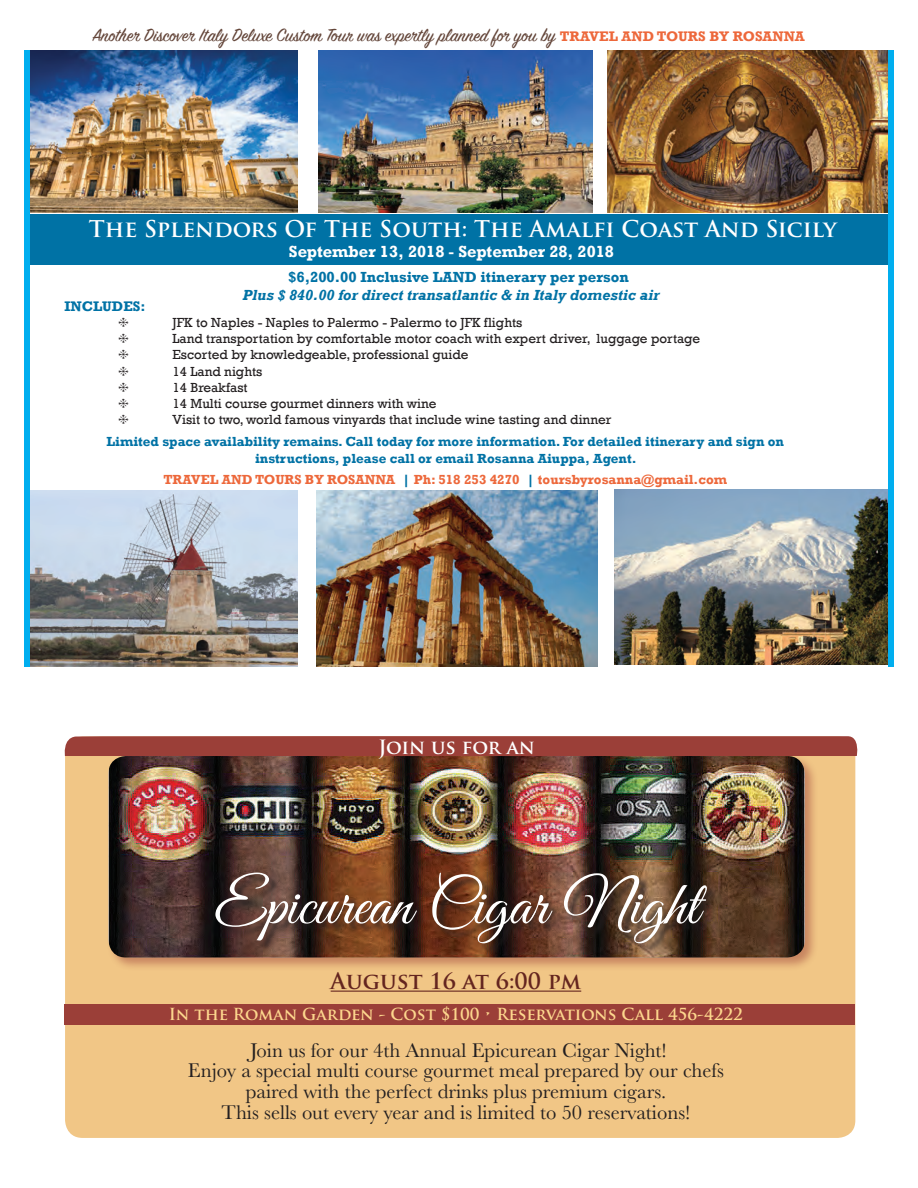
<style>
.page{position:relative;width:918px;height:1188px;background:#fff}
.page>*{position:absolute;margin:0;border:0;box-sizing:border-box;transform-origin:0 0}
.t1{font:63.15px "Great Vibes";color:#fff}
.t2{font:700 22.5px "Trajan Pro";color:#fff}
.t3{font:700 22.05px "Trajan Pro";color:#64251f}
.t4{font:20.7px "Baskerville";color:#231f20}
.t5{font:19.8px "Sign Painter House Script";color:#634539}
.t6{font:700 19.2px "Trajan Pro";color:#fff}
.t7{font:700 16.5px "Rockwell";color:#fff}
.t8{font:700 16.2px "Trajan Pro";color:#fdd78d}
.t9{font:italic 700 15px "Rockwell";color:#0072a5}
.t10{font:700 15px "Rockwell";color:#0072a5}
.t11{font:700 14.25px "Rockwell";color:#0072a5}
.t12{font:13.5px "Rockwell";color:#231f20}
.t13{font:700 13.5px "Rockwell";color:#0072a5}
.t14{font:700 13.5px "Rockwell";color:#ed683b}
.s1{font-family:"Rockwell";font-weight:700;font-size:14.25px;color:#ed683b}
.s2{color:#0072a5}
</style>
<div class="page">
<div style="left:30px;top:214px;width:860px;height:51px;background:#0072a5"></div>
<img style="left:30px;top:51px;width:268px;height:162px">
<img style="left:607px;top:51px;width:281px;height:162px">
<img style="left:319px;top:51px;width:273px;height:162px">
<img style="left:30px;top:491px;width:267px;height:175px">
<img style="left:317px;top:491px;width:281px;height:175px">
<img style="left:614px;top:489px;width:274px;height:176px">
<div style="left:24px;top:50px;width:6px;height:616px;background:#00aeef"></div>
<div style="left:888px;top:50px;width:6px;height:616px;background:#00aeef"></div>
<div style="left:65px;top:737px;width:790px;height:401px;background:#f1c686;border-radius:18px"></div>
<div style="left:65px;top:1004px;width:790px;height:20px;background:#9b3f38"></div>
<div style="left:64px;top:736px;width:794px;height:20px;background:#9b3f38"></div>
<div style="left:106px;top:754px;width:713px;height:218px;background:#9b3f38;opacity:.48"></div>
<img style="left:108px;top:756px;width:697px;height:202px">
<hr style="left:331px;top:991px;width:250px;height:1px;background:#64251f">
<div style="left:217px;top:874px;width:500px;height:80px;background:#231f20;opacity:.75"></div>
<p class="t5" style="left:92px;top:23px;width:714px">Another Discover Italy Deluxe Custom Tour was expertly planned for you by <span class="s1">TRAVEL AND TOURS BY ROSANNA</span></p>
<p class="t2" style="left:89px;top:215px;width:749px">The Splendors Of The South: The Amalfi Coast And Sicily</p>
<p class="t11" style="left:65px;top:297px;width:82px">INCLUDES:</p>
<p class="t7" style="left:289px;top:241px;width:327px">September 13, 2018 - September 28, 2018</p>
<p class="t10" style="left:288px;top:268px;width:342px">$6,200.00 Inclusive LAND itinerary per person</p>
<p class="t9" style="left:243px;top:286px;width:418px">Plus $ 840.00 for direct transatlantic &amp; in Italy domestic air</p>
<p class="t12" style="left:173px;top:315px;width:351px">JFK to Naples - Naples to Palermo - Palermo to JFK flights</p>
<p class="t12" style="left:173px;top:331px;width:529px">Land transportation by comfortable motor coach with expert driver, luggage portage</p>
<p class="t12" style="left:173px;top:347px;width:298px">Escorted by knowledgeable, professional guide</p>
<p class="t12" style="left:173px;top:363px;width:91px">14 Land nights</p>
<p class="t12" style="left:173px;top:379px;width:77px">14 Breakfast</p>
<p class="t12" style="left:173px;top:396px;width:266px">14 Multi course gourmet dinners with wine</p>
<p class="t12" style="left:173px;top:412px;width:440px">Visit to two, world famous vinyards that include wine tasting and dinner</p>
<p class="t13" style="left:107px;top:434px;width:679px">Limited space availability remains. Call today for more information. For detailed itinerary and sign on</p>
<p class="t13" style="left:255px;top:450px;width:383px">instructions, please call or email Rosanna Aiuppa, Agent.</p>
<p class="t14" style="left:163px;top:471px;width:565px">TRAVEL AND TOURS BY ROSANNA <span class="s2">|</span> Ph: 518 253 4270 <span class="s2">|</span> toursbyrosanna@gmail.com</p>
<p class="t6" style="left:378px;top:735px;width:158px">Join us for an</p>
<p class="t1" style="left:214px;top:870px;width:487px">Epicurean Cigar Night</p>
<p class="t3" style="left:331px;top:967px;width:252px">August 16 at 6:00 pm</p>
<p class="t8" style="left:169px;top:1004px;width:576px">In the Roman Garden - Cost $100 • Reservations Call 456-4222</p>
<p class="t4" style="left:250px;top:1037px;width:418px">Join us for our 4th Annual Epicurean Cigar Night!</p>
<p class="t4" style="left:188px;top:1057px;width:538px">Enjoy a special multi course gourmet meal prepared by our chefs</p>
<p class="t4" style="left:246px;top:1078px;width:422px">paired with the perfect drinks plus premium cigars.</p>
<p class="t4" style="left:221px;top:1099px;width:470px">This sells out every year and is limited to 50 reservations!</p>
</div>
